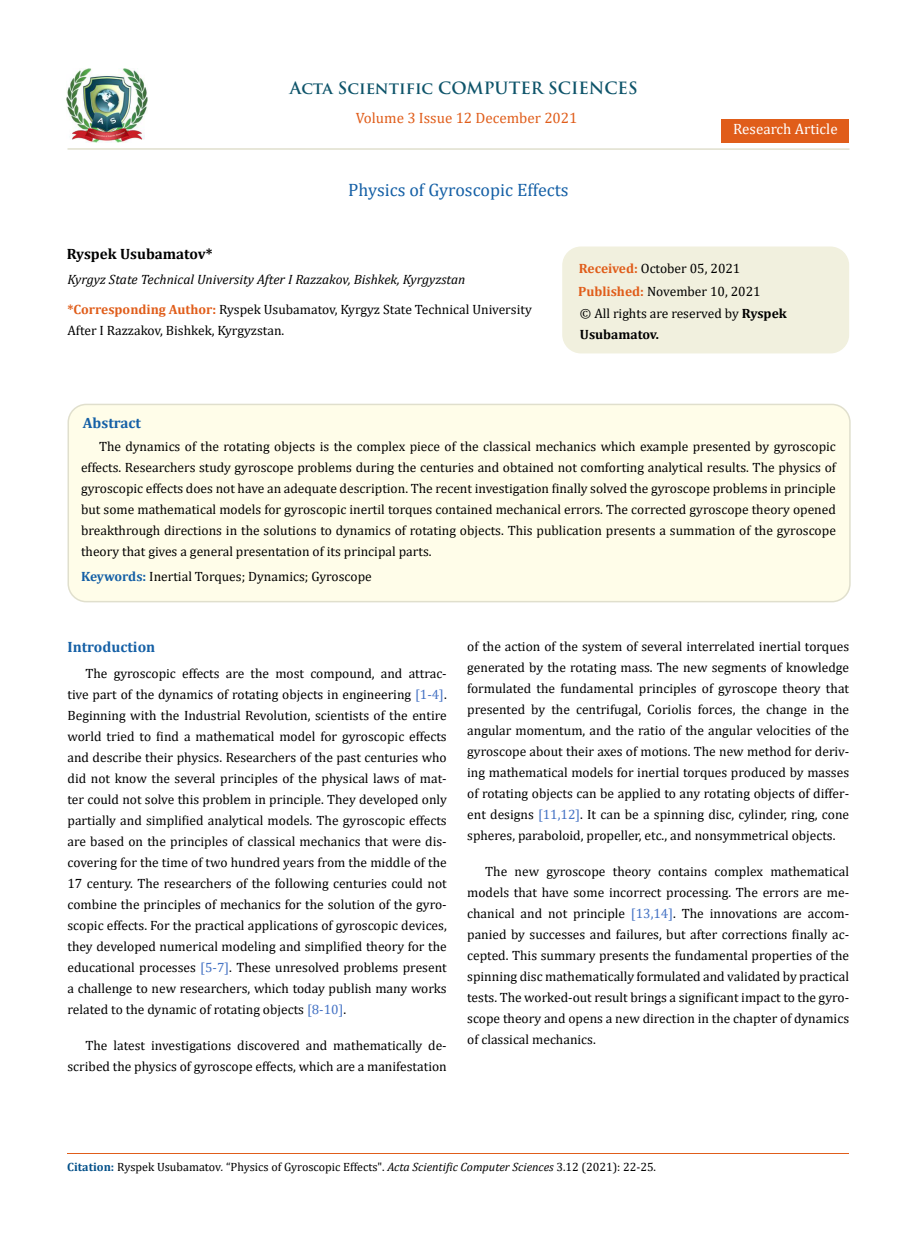
<style>
.page{position:relative;width:917px;height:1260px;background:#fff}
.page>*{position:absolute;margin:0;border:0;box-sizing:border-box;transform-origin:0 0}
.t1{font:18px "Cambria";color:#1560a6}
.t2{font:700 16.5px "Trajan Pro";color:#0e546a}
.t3{font:15px "Cambria";color:#e05d1a}
.t4{font:700 15px "Cambria";color:#1560a6}
.t5{font:700 15px "Cambria";color:#000}
.t6{font:15px "Cambria";color:#fff}
.t7{font:13.5px/21px "Cambria";color:#000;text-align:justify}
.t8{font:italic 13.5px/29.1px "Cambria";color:#000}
.t9{font:12px "Cambria";color:#000}
.s1{font-weight:700;font-style:normal;color:#e05d1a}
.s2{font-style:normal}
.s3{font-weight:700;color:#e05d1a}
.s4{font-weight:700}
.s5{font-weight:700;color:#1560a6}
.s6{color:#4472c4}
.s7{font-weight:700;color:#035089}
.s8{font-style:italic}
</style>
<div class="page">
<img style="left:67px;top:68px;width:80px;height:74px">
<div style="left:721px;top:119px;width:128px;height:23px;background:#e05d1a"></div>
<div style="left:563px;top:247px;width:285px;height:106px;background:#f1f0de;border-radius:18px"></div>
<div style="left:562px;top:247px;width:287px;height:106px;border:2px solid #f1f0de;border-radius:18px"></div>
<div style="left:68px;top:404px;width:781px;height:198px;background:#fffde9;border-radius:18px"></div>
<div style="left:67px;top:404px;width:783px;height:198px;border:2px solid #e0dfcd;border-radius:18px"></div>
<hr style="left:67px;top:1154px;width:782px;height:1px;background:#e05d1a">
<hr style="left:67px;top:148px;width:782px;height:2px;background:#e0dfcd">
<p class="t2" style="left:290px;top:77px;width:349px">Acta Scientific COMPUTER SCIENCES</p>
<p class="t3" style="left:356px;top:109px;width:223px">Volume 3 Issue 12 December 2021</p>
<h1 class="t1" style="left:348px;top:180px;width:222px">Physics of Gyroscopic Effects</h1>
<p class="t6" style="left:733px;top:120px;width:106px">Research Article</p>
<p class="t5" style="left:67px;top:243px;width:147px">Ryspek Usubamatov*</p>
<p class="t8" style="left:67px;top:265px;width:466px">Kyrgyz State Technical University After I Razzakov, Bishkek, Kyrgyzstan <span class="s1">*Corresponding Author:</span> <span class="s2">Ryspek Usubamatov, Kyrgyz State Technical University</span></p>
<p class="t7" style="left:67px;top:319px;width:218px">After I Razzakov, Bishkek, Kyrgyzstan.</p>
<p class="t7" style="left:578px;top:257px;width:184px;line-height:23px"><span class="s3">Received:</span> October 05, 2021<br><span class="s3">Published:</span> November 10, 2021</p>
<p class="t7" style="left:580px;top:303px;width:208px">© All rights are reserved by <span class="s4">Ryspek<br>Usubamatov.</span></p>
<p class="t4" style="left:83px;top:412px;width:60px">Abstract</p>
<p class="t7" style="left:81px;top:436px;width:756px;text-indent:18px">The dynamics of the rotating objects is the complex piece of the classical mechanics which example presented by gyroscopic effects. Researchers study gyroscope problems during the centuries and obtained not comforting analytical results. The physics of gyroscopic effects does not have an adequate description. The recent investigation finally solved the gyroscope problems in principle but some mathematical models for gyroscopic inertil torques contained mechanical errors. The corrected gyroscope theory opened breakthrough directions in the solutions to dynamics of rotating objects. This publication presents a summation of the gyroscope theory that gives a general presentation of its principal parts.</p>
<p class="t7" style="left:81px;top:566px;width:292px"><span class="s5">Keywords:</span> Inertial Torques; Dynamics; Gyroscope</p>
<p class="t4" style="left:67px;top:636px;width:89px">Introduction</p>
<p class="t7" style="left:67px;top:663px;width:381px;text-indent:18px">The gyroscopic effects are the most compound, and attrac&shy;tive part of the dynamics of rotating objects in engineering <span class="s6">[1-4]</span>.<br>Beginning with the Industrial Revolution, scientists of the entire world tried to find a mathematical model for gyroscopic effects and describe their physics. Researchers of the past centuries who did not know the several principles of the physical laws of mat&shy;ter could not solve this problem in principle. They developed only partially and simplified analytical models. The gyroscopic effects are based on the principles of classical mechanics that were dis&shy;covering for the time of two hundred years from the middle of the 17 century. The researchers of the following centuries could not combine the principles of mechanics for the solution of the gyro&shy;scopic effects. For the practical applications of gyroscopic devices, they developed numerical modeling and simplified theory for the educational processes <span class="s6">[5-7]</span>. These unresolved problems present a challenge to new researchers, which today publish many works related to the dynamic of rotating objects <span class="s6">[8-10]</span>.</p>
<p class="t7" style="left:67px;top:1035px;width:381px;text-align:right">The latest investigations discovered and mathematically de&shy;scribed the physics of gyroscope effects, which are a manifestation</p>
<p class="t7" style="left:467px;top:636px;width:383px">of the action of the system of several interrelated inertial torques generated by the rotating mass. The new segments of knowledge formulated the fundamental principles of gyroscope theory that presented by the centrifugal, Coriolis forces, the change in the angular momentum, and the ratio of the angular velocities of the gyroscope about their axes of motions. The new method for deriv&shy;ing mathematical models for inertial torques produced by masses of rotating objects can be applied to any rotating objects of differ&shy;ent designs <span class="s6">[11,12]</span>. It can be a spinning disc, cylinder, ring, cone spheres, paraboloid, propeller, etc., and nonsymmetrical objects.</p>
<p class="t7" style="left:467px;top:861px;width:383px;text-indent:18px">The new gyroscope theory contains complex mathematical models that have some incorrect processing. The errors are me&shy;chanical and not principle <span class="s6">[13,14]</span>. The innovations are accom&shy;panied by successes and failures, but after corrections finally ac&shy;cepted. This summary presents the fundamental properties of the spinning disc mathematically formulated and validated by practical tests. The worked-out result brings a significant impact to the gyro&shy;scope theory and opens a new direction in the chapter of dynamics of classical mechanics.</p>
<p class="t9" style="left:67px;top:1159px;width:590px"><span class="s7">Citation:</span> Ryspek Usubamatov<span class="s8">.</span> “Physics of Gyroscopic Effects". <span class="s8">Acta Scientific Computer Sciences</span> 3.12 (2021): 22-25.</p>
</div>
